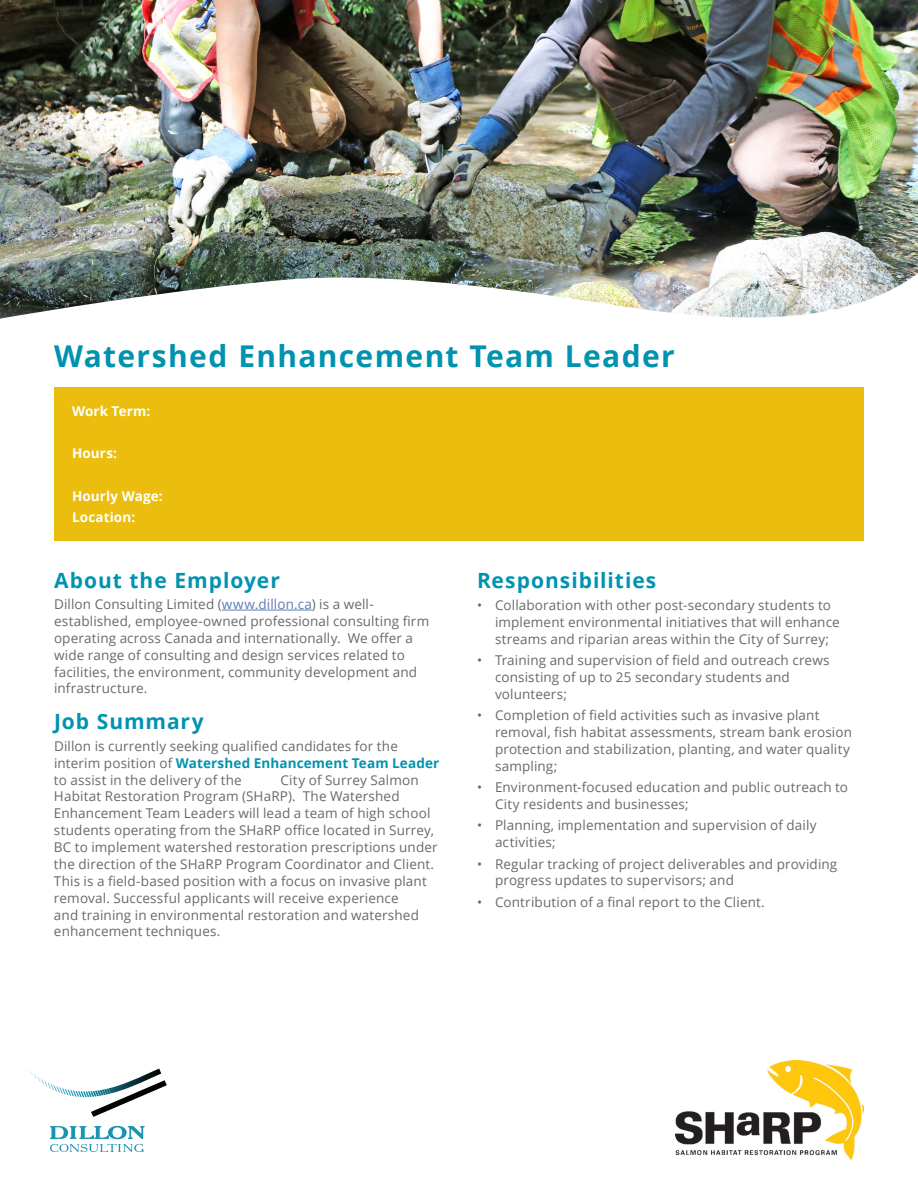
<style>
.page{position:relative;width:918px;height:1188px;background:#fff}
.page>*{position:absolute;margin:0;border:0;box-sizing:border-box;transform-origin:0 0}
.Heading_1{font:700 30px "Open Sans";letter-spacing:.045em;color:#0093b0}
.Heading_2{font:700 21px "Open Sans";letter-spacing:.045em;color:#0093b0}
.t1{font:13.5px/16.8px "Open Sans";letter-spacing:.01em;color:#69696c}
.t2{font:700 13.5px "Open Sans";letter-spacing:.01em;color:#fff}
.s1{color:#5d7cb3}
.s2{font-weight:700;color:#0093b0}
</style>
<div class="page">
<img style="left:675px;top:1061px;width:189px;height:99px">
<svg style="left:50px;top:1126px;width:95px;height:26px"></svg>
<svg style="left:27px;top:1068px;width:140px;height:49px"></svg>
<img style="left:0;top:0;width:918px;height:319px">
<hr style="left:222px;top:610px;width:90px;height:1px;background:#5d7cb3">
<div style="left:54px;top:387px;width:810px;height:153px;background:#ebbd0f"></div>
<p class="Heading_1" style="left:54px;top:335px;width:622px">Watershed Enhancement Team Leader</p>
<p class="t2" style="left:72px;top:401px;width:80px">Work Term:</p>
<p class="t2" style="left:72px;top:444px;width:47px">Hours:</p>
<p class="t2" style="left:72px;top:487px;width:92px">Hourly Wage:</p>
<p class="t2" style="left:72px;top:508px;width:65px">Location:</p>
<p class="Heading_2" style="left:54px;top:565px;width:227px">About the Employer</p>
<p class="t1" style="left:54px;top:595px;width:377px">Dillon Consulting Limited (<span class="s1">www.dillon.ca</span>) is a well&shy;established, employee-owned professional consulting firm operating across Canada and internationally. We offer a wide range of consulting and design services related to facilities, the environment, community development and infrastructure.</p>
<p class="Heading_2" style="left:54px;top:707px;width:151px">Job Summary</p>
<p class="t1" style="left:54px;top:737px;width:387px">Dillon is currently seeking qualified candidates for the interim position of <span class="s2">Watershed Enhancement Team Leader </span>to assist in the delivery of the</p>
<p class="t1" style="left:54px;top:771px;width:385px;text-indent:226px">City of Surrey Salmon Habitat Restoration Program (SHaRP). The Watershed Enhancement Team Leaders will lead a team of high school students operating from the SHaRP office located in Surrey, BC to implement watershed restoration prescriptions under the direction of the SHaRP Program Coordinator and Client.<br>This is a field-based position with a focus on invasive plant removal. Successful applicants will receive experience<br>and training in environmental restoration and watershed enhancement techniques.</p>
<p class="Heading_2" style="left:477px;top:566px;width:181px">Responsibilities</p>
<p class="t1" style="left:495px;top:596px;width:346px;text-indent:-18px">• Collaboration with other post-secondary students to implement environmental initiatives that will enhance streams and riparian areas within the City of Surrey;</p>
<p class="t1" style="left:495px;top:651px;width:336px;text-indent:-18px">• Training and supervision of field and outreach crews consisting of up to 25 secondary students and volunteers;</p>
<p class="t1" style="left:495px;top:706px;width:359px;text-indent:-18px">• Completion of field activities such as invasive plant removal, fish habitat assessments, stream bank erosion protection and stabilization, planting, and water quality sampling;</p>
<p class="t1" style="left:495px;top:778px;width:355px;text-indent:-18px">• Environment-focused education and public outreach to<br>City residents and businesses;</p>
<p class="t1" style="left:495px;top:817px;width:323px;text-indent:-18px">• Planning, implementation and supervision of daily activities;</p>
<p class="t1" style="left:495px;top:855px;width:344px;text-indent:-18px">• Regular tracking of project deliverables and providing progress updates to supervisors; and</p>
<p class="t1" style="left:477px;top:893px;width:289px">• Contribution of a final report to the Client.</p>
</div>
